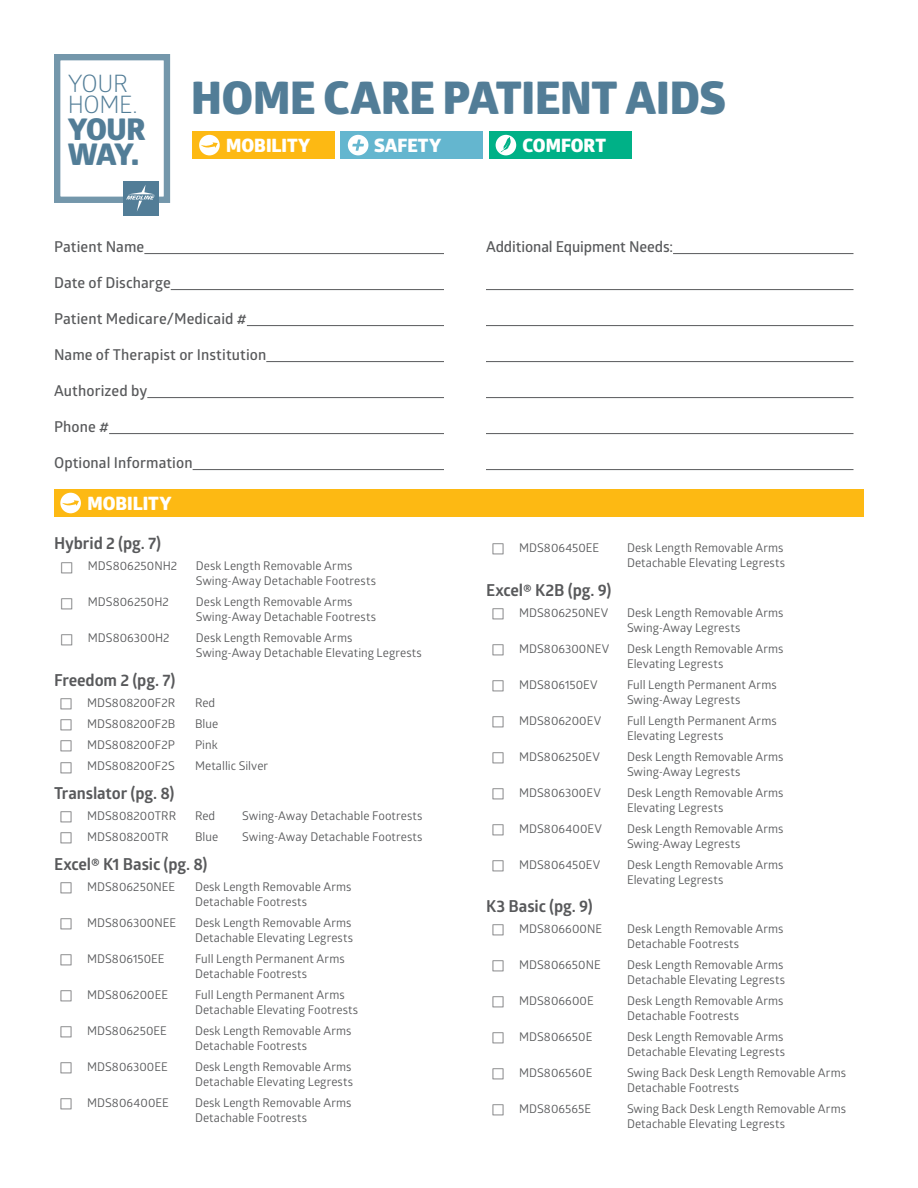
<style>
.page{position:relative;width:918px;height:1188px;background:#fff}
.page>*{position:absolute;margin:0;border:0;box-sizing:border-box;transform-origin:0 0}
.t1{font:800 45px "Glober";letter-spacing:-.005em;color:#527d97}
.t2{font:800 30px/25.2px "Glober";letter-spacing:-.045em;color:#527d97}
.t3{font:24px/21px "Glober";letter-spacing:-.015em;color:#527d97}
.t4{font:800 18.45px "Glober";color:#fff}
.t5{font:700 16.5px "Glober";letter-spacing:-.005em;color:#58595b}
.t6{font:600 15px "Glober";letter-spacing:.005em;color:#58595b}
.t7{font:12px/15px "Glober";letter-spacing:.005em;color:#58595b}
.s1{font-family:"Universal Newswith Comm Pi"}
</style>
<div class="page">
<hr style="left:144px;top:253px;width:300px;height:1px;background:#58595b">
<hr style="left:171px;top:289px;width:273px;height:1px;background:#58595b">
<hr style="left:247px;top:325px;width:197px;height:1px;background:#58595b">
<hr style="left:266px;top:361px;width:178px;height:1px;background:#58595b">
<hr style="left:147px;top:397px;width:297px;height:1px;background:#58595b">
<hr style="left:109px;top:433px;width:335px;height:1px;background:#58595b">
<hr style="left:193px;top:469px;width:251px;height:1px;background:#58595b">
<hr style="left:673px;top:253px;width:180px;height:1px;background:#58595b">
<hr style="left:486px;top:289px;width:368px;height:1px;background:#58595b">
<hr style="left:486px;top:325px;width:368px;height:1px;background:#58595b">
<hr style="left:486px;top:361px;width:368px;height:1px;background:#58595b">
<hr style="left:486px;top:397px;width:368px;height:1px;background:#58595b">
<hr style="left:486px;top:433px;width:368px;height:1px;background:#58595b">
<hr style="left:486px;top:469px;width:368px;height:1px;background:#58595b">
<div style="left:193px;top:131px;width:142px;height:28px;background:#fdb913"></div>
<div style="left:199px;top:135px;width:21px;height:20px;background:#fff;border-radius:50%"></div>
<svg style="left:201px;top:142px;width:17px;height:6px"></svg>
<div style="left:341px;top:131px;width:142px;height:28px;background:#64b6cf"></div>
<div style="left:348px;top:135px;width:20px;height:20px;background:#fff;border-radius:50%"></div>
<svg style="left:352px;top:139px;width:12px;height:12px"></svg>
<div style="left:489px;top:131px;width:142px;height:28px;background:#00b187"></div>
<div style="left:496px;top:135px;width:20px;height:20px;background:#fff;border-radius:50%"></div>
<svg style="left:501px;top:137px;width:10px;height:15px"></svg>
<div style="left:54px;top:54px;width:116px;height:149px;background:#fff;border:6px solid #527d97"></div>
<div style="left:123px;top:181px;width:35px;height:34px;background:#527d97"></div>
<svg style="left:126px;top:185px;width:29px;height:26px"></svg>
<div style="left:54px;top:489px;width:810px;height:28px;background:#fdb913"></div>
<div style="left:60px;top:493px;width:21px;height:20px;background:#fff;border-radius:50%"></div>
<svg style="left:62px;top:500px;width:17px;height:6px"></svg>
<h3 class="t3" style="left:68px;top:71px;width:72px">YOUR<br>HOME.</h3>
<h2 class="t2" style="left:68px;top:116px;width:79px">YOUR<br>WAY.</h2>
<h1 class="t1" style="left:191px;top:64px;width:536px">HOME CARE PATIENT AIDS</h1>
<h3 class="t4" style="left:226px;top:132px;width:86px">MOBILITY</h3>
<h3 class="t4" style="left:374px;top:132px;width:69px">SAFETY</h3>
<h3 class="t4" style="left:523px;top:132px;width:85px">COMFORT</h3>
<p class="t6" style="left:54px;top:236px;width:92px">Patient Name</p>
<p class="t6" style="left:54px;top:272px;width:118px">Date of Discharge</p>
<p class="t6" style="left:54px;top:308px;width:194px">Patient Medicare/Medicaid #</p>
<p class="t6" style="left:54px;top:344px;width:214px">Name of Therapist or Institution</p>
<p class="t6" style="left:54px;top:380px;width:95px">Authorized by</p>
<p class="t6" style="left:54px;top:416px;width:57px">Phone #</p>
<p class="t6" style="left:54px;top:452px;width:140px">Optional Information</p>
<h3 class="t4" style="left:87px;top:490px;width:86px">MOBILITY</h3>
<h3 class="t5" style="left:54px;top:532px;width:109px">Hybrid 2 (pg. 7)</h3>
<p class="t7" style="left:61px;top:558px;width:118px"><span class="s1">□</span> MDS806250NH2</p>
<p class="t7" style="left:196px;top:558px;width:182px">Desk Length Removable Arms<br>Swing-Away Detachable Footrests</p>
<p class="t7" style="left:61px;top:594px;width:110px"><span class="s1">□</span> MDS806250H2</p>
<p class="t7" style="left:196px;top:594px;width:182px">Desk Length Removable Arms<br>Swing-Away Detachable Footrests</p>
<p class="t7" style="left:61px;top:630px;width:110px"><span class="s1">□</span> MDS806300H2</p>
<p class="t7" style="left:196px;top:630px;width:228px">Desk Length Removable Arms<br>Swing-Away Detachable Elevating Legrests</p>
<h3 class="t5" style="left:54px;top:668px;width:123px">Freedom 2 (pg. 7)</h3>
<p class="t7" style="left:60px;top:695px;width:117px"><span class="s1">□</span> MDS808200F2R</p>
<p class="t7" style="left:195px;top:695px;width:22px">Red</p>
<p class="t7" style="left:60px;top:716px;width:117px"><span class="s1">□</span> MDS808200F2B</p>
<p class="t7" style="left:195px;top:716px;width:25px">Blue</p>
<p class="t7" style="left:60px;top:737px;width:117px"><span class="s1">□</span> MDS808200F2P</p>
<p class="t7" style="left:195px;top:737px;width:24px">Pink</p>
<p class="t7" style="left:60px;top:758px;width:116px"><span class="s1">□</span> MDS808200F2S</p>
<p class="t7" style="left:195px;top:758px;width:75px">Metallic Silver</p>
<h3 class="t5" style="left:54px;top:782px;width:122px">Translator (pg. 8)</h3>
<p class="t7" style="left:60px;top:808px;width:118px"><span class="s1">□</span> MDS808200TRR</p>
<p class="t7" style="left:195px;top:808px;width:22px">Red</p>
<p class="t7" style="left:242px;top:808px;width:182px">Swing-Away Detachable Footrests</p>
<p class="t7" style="left:60px;top:829px;width:110px"><span class="s1">□</span> MDS808200TR</p>
<p class="t7" style="left:195px;top:829px;width:25px">Blue</p>
<p class="t7" style="left:242px;top:829px;width:182px">Swing-Away Detachable Footrests</p>
<h3 class="t5" style="left:54px;top:852px;width:155px">Excel® K1 Basic (pg. 8)</h3>
<p class="t7" style="left:60px;top:879px;width:117px"><span class="s1">□</span> MDS806250NEE</p>
<p class="t7" style="left:195px;top:879px;width:158px">Desk Length Removable Arms<br>Detachable Footrests</p>
<p class="t7" style="left:60px;top:915px;width:118px"><span class="s1">□</span> MDS806300NEE</p>
<p class="t7" style="left:195px;top:915px;width:160px">Desk Length Removable Arms<br>Detachable Elevating Legrests</p>
<p class="t7" style="left:60px;top:951px;width:106px"><span class="s1">□</span> MDS806150EE</p>
<p class="t7" style="left:195px;top:951px;width:151px">Full Length Permanent Arms<br>Detachable Footrests</p>
<p class="t7" style="left:60px;top:987px;width:110px"><span class="s1">□</span> MDS806200EE</p>
<p class="t7" style="left:195px;top:987px;width:165px">Full Length Permanent Arms<br>Detachable Elevating Footrests</p>
<p class="t7" style="left:60px;top:1023px;width:108px"><span class="s1">□</span> MDS806250EE</p>
<p class="t7" style="left:195px;top:1023px;width:158px">Desk Length Removable Arms<br>Detachable Footrests</p>
<p class="t7" style="left:60px;top:1059px;width:109px"><span class="s1">□</span> MDS806300EE</p>
<p class="t7" style="left:195px;top:1059px;width:160px">Desk Length Removable Arms<br>Detachable Elevating Legrests</p>
<p class="t7" style="left:60px;top:1095px;width:110px"><span class="s1">□</span> MDS806400EE</p>
<p class="t7" style="left:195px;top:1095px;width:158px">Desk Length Removable Arms<br>Detachable Footrests</p>
<p class="t6" style="left:486px;top:236px;width:189px">Additional Equipment Needs:</p>
<p class="t7" style="left:492px;top:540px;width:109px"><span class="s1">□</span> MDS806450EE</p>
<p class="t7" style="left:627px;top:540px;width:160px">Desk Length Removable Arms<br>Detachable Elevating Legrests</p>
<h3 class="t5" style="left:486px;top:578px;width:127px">Excel® K2B (pg. 9)</h3>
<p class="t7" style="left:492px;top:604px;width:118px"><span class="s1">□</span> MDS806250NEV</p>
<p class="t7" style="left:627px;top:604px;width:158px">Desk Length Removable Arms<br>Swing-Away Legrests</p>
<p class="t7" style="left:492px;top:640px;width:119px"><span class="s1">□</span> MDS806300NEV</p>
<p class="t7" style="left:627px;top:640px;width:158px">Desk Length Removable Arms<br>Elevating Legrests</p>
<p class="t7" style="left:492px;top:676px;width:107px"><span class="s1">□</span> MDS806150EV</p>
<p class="t7" style="left:627px;top:676px;width:151px">Full Length Permanent Arms<br>Swing-Away Legrests</p>
<p class="t7" style="left:492px;top:712px;width:111px"><span class="s1">□</span> MDS806200EV</p>
<p class="t7" style="left:627px;top:712px;width:151px">Full Length Permanent Arms<br>Elevating Legrests</p>
<p class="t7" style="left:492px;top:748px;width:110px"><span class="s1">□</span> MDS806250EV</p>
<p class="t7" style="left:627px;top:748px;width:158px">Desk Length Removable Arms<br>Swing-Away Legrests</p>
<p class="t7" style="left:492px;top:784px;width:110px"><span class="s1">□</span> MDS806300EV</p>
<p class="t7" style="left:627px;top:784px;width:158px">Desk Length Removable Arms<br>Elevating Legrests</p>
<p class="t7" style="left:492px;top:820px;width:112px"><span class="s1">□</span> MDS806400EV</p>
<p class="t7" style="left:627px;top:820px;width:158px">Desk Length Removable Arms<br>Swing-Away Legrests</p>
<p class="t7" style="left:492px;top:856px;width:110px"><span class="s1">□</span> MDS806450EV</p>
<p class="t7" style="left:627px;top:856px;width:158px">Desk Length Removable Arms<br>Elevating Legrests</p>
<h3 class="t5" style="left:486px;top:895px;width:108px">K3 Basic (pg. 9)</h3>
<p class="t7" style="left:492px;top:921px;width:112px"><span class="s1">□</span> MDS806600NE</p>
<p class="t7" style="left:627px;top:921px;width:158px">Desk Length Removable Arms<br>Detachable Footrests</p>
<p class="t7" style="left:492px;top:957px;width:110px"><span class="s1">□</span> MDS806650NE</p>
<p class="t7" style="left:627px;top:957px;width:160px">Desk Length Removable Arms<br>Detachable Elevating Legrests</p>
<p class="t7" style="left:492px;top:993px;width:103px"><span class="s1">□</span> MDS806600E</p>
<p class="t7" style="left:627px;top:993px;width:158px">Desk Length Removable Arms<br>Detachable Footrests</p>
<p class="t7" style="left:492px;top:1029px;width:102px"><span class="s1">□</span> MDS806650E</p>
<p class="t7" style="left:627px;top:1029px;width:160px">Desk Length Removable Arms<br>Detachable Elevating Legrests</p>
<p class="t7" style="left:492px;top:1065px;width:102px"><span class="s1">□</span> MDS806560E</p>
<p class="t7" style="left:627px;top:1065px;width:221px">Swing Back Desk Length Removable Arms<br>Detachable Footrests</p>
<p class="t7" style="left:492px;top:1101px;width:100px"><span class="s1">□</span> MDS806565E</p>
<p class="t7" style="left:627px;top:1101px;width:221px">Swing Back Desk Length Removable Arms<br>Detachable Elevating Legrests</p>
</div>
